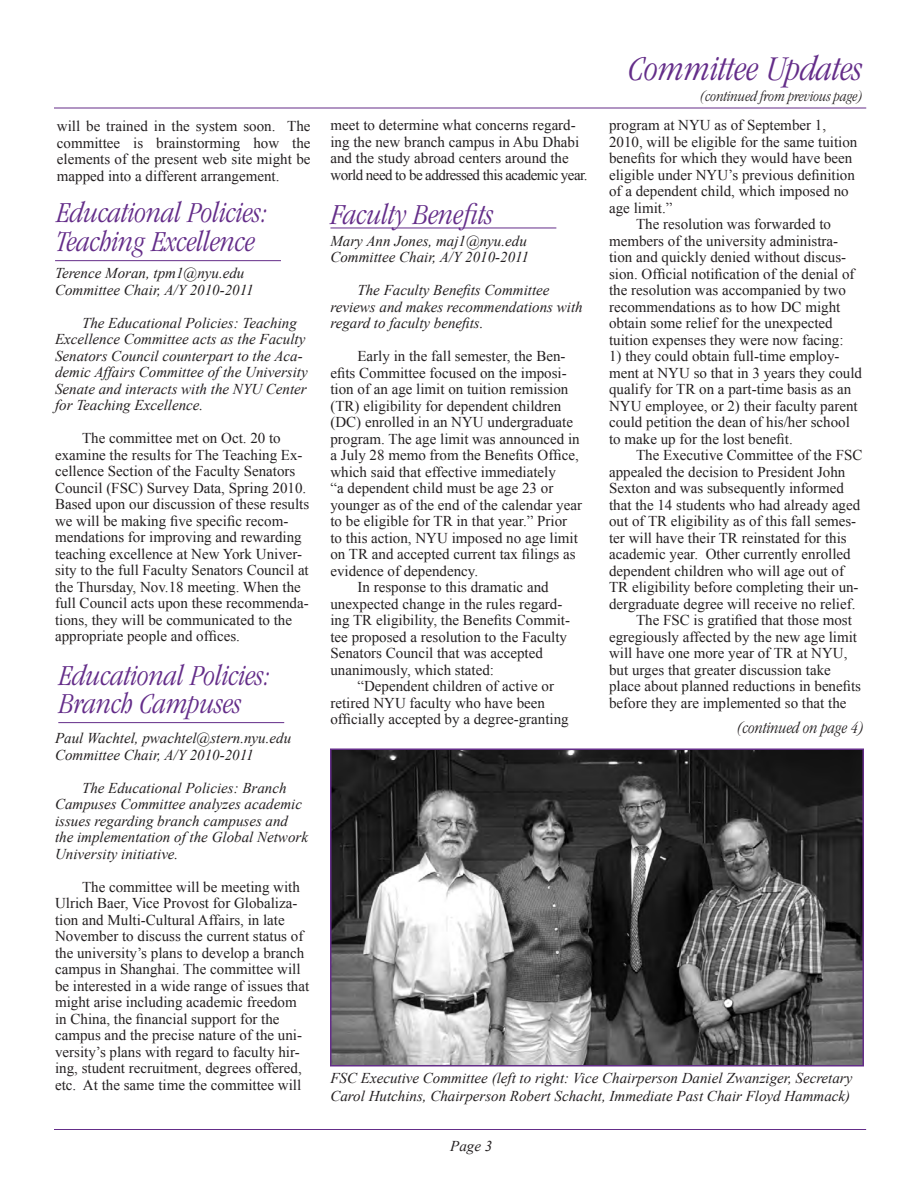
<style>
.page{position:relative;width:918px;height:1188px;background:#fff}
.page>*{position:absolute;margin:0;border:0;box-sizing:border-box;transform-origin:0 0}
.t1{font:italic 300 condensed 36px "ITC Garamond Std";color:#642d89}
.t2{font:italic 300 condensed 30px/28.5px "ITC Garamond Std";color:#642d89}
.t3{font:italic 300 condensed 16.5px "ITC Garamond Std";color:#231f20}
.HTML_Address{font:15px/16.5px "Times New Roman";color:#231f20}
.HTML_Address-2{font:italic 15px/16.5px "Times New Roman";color:#231f20}
.t4{font:italic 300 condensed 15px "ITC Garamond Std";color:#231f20}
</style>
<div class="page">
<img style="left:333px;top:751px;width:528px;height:312px">
<div style="left:330px;top:748px;width:534px;height:318px;border:2px solid #642d89"></div>
<hr style="left:54px;top:108px;width:812px;height:1px;background:#642d89">
<hr style="left:54px;top:1129px;width:812px;height:1px;background:#642d89">
<hr style="left:58px;top:722px;width:226px;height:1px;background:#642d89">
<hr style="left:330px;top:228px;width:226px;height:1px;background:#642d89">
<hr style="left:55px;top:260px;width:226px;height:1px;background:#642d89">
<p class="t1" style="left:629px;top:50px;width:235px">Committee Updates</p>
<p class="t4" style="left:701px;top:88px;width:163px">(continued from previous page)</p>
<p class="HTML_Address" style="left:609px;top:117px;width:250px">program at NYU as of September 1, 2010, will be eligible for the same tuition benefits for which they would have been eligible under NYU’s previous definition of a dependent child, which imposed no age limit.”</p>
<p class="HTML_Address" style="left:609px;top:216px;width:247px;text-indent:27px">The resolution was forwarded to members of the university administra&shy;tion and quickly denied without discus&shy;sion. Official notification of the denial of the resolution was accompanied by two recommendations as to how DC might obtain some relief for the unexpected tuition expenses they were now facing:</p>
<p class="HTML_Address" style="left:609px;top:348px;width:254px">1) they could obtain full-time employ&shy;ment at NYU so that in 3 years they could qualify for TR on a part-time basis as an NYU employee, or 2) their faculty parent could petition the dean of his/her school to make up for the lost benefit.</p>
<p class="HTML_Address" style="left:609px;top:447px;width:255px;text-indent:27px">The Executive Committee of the FSC appealed the decision to President John Sexton and was subsequently informed that the 14 students who had already aged out of TR eligibility as of this fall semes&shy;ter will have their TR reinstated for this academic year. Other currently enrolled dependent children who will age out of TR eligibility before completing their un&shy;dergraduate degree will receive no relief.</p>
<p class="HTML_Address" style="left:609px;top:612px;width:254px;text-indent:27px">The FSC is gratified that those most egregiously affected by the new age limit will have one more year of TR at NYU, but urges that greater discussion take place about planned reductions in benefits before they are implemented so that the</p>
<p class="HTML_Address" style="left:330px;top:117px;width:259px">meet to determine what concerns regard&shy;ing the new branch campus in Abu Dhabi and the study abroad centers around the world need to be addressed this academic year.</p>
<p class="HTML_Address" style="left:57px;top:118px;width:255px;text-align:justify">will be trained in the system soon. The committee is brainstorming how the elements of the present web site might be mapped into a different arrangement.</p>
<p class="t2" style="left:57px;top:199px;width:213px">Educational Policies:</p>
<p class="t2" style="left:331px;top:200px;width:164px">Faculty Benefits</p>
<p class="t2" style="left:57px;top:227px;width:200px">Teaching Excellence</p>
<p class="HTML_Address-2" style="left:55px;top:265px;width:191px">Terence Moran, tpm1@nyu.edu</p>
<p class="HTML_Address-2" style="left:55px;top:281px;width:200px">Committee Chair, A/Y 2010-2011</p>
<p class="HTML_Address-2" style="left:55px;top:314px;width:254px;text-indent:27px">The Educational Policies: Teaching Excellence Committee acts as the Faculty Senators Council counterpart to the Aca&shy;demic Affairs Committee of the University Senate and interacts with the NYU Center for Teaching Excellence.</p>
<p class="HTML_Address" style="left:55px;top:430px;width:256px;text-indent:27px">The committee met on Oct. 20 to examine the results for The Teaching Ex&shy;cellence Section of the Faculty Senators Council (FSC) Survey Data, Spring 2010.<br>Based upon our discussion of these results we will be making five specific recom&shy;mendations for improving and rewarding teaching excellence at New York Univer&shy;sity to the full Faculty Senators Council at the Thursday, Nov.18 meeting. When the full Council acts upon these recommenda&shy;tions, they will be communicated to the appropriate people and offices.</p>
<p class="HTML_Address-2" style="left:330px;top:232px;width:198px">Mary Ann Jones, maj1@nyu.edu</p>
<p class="HTML_Address-2" style="left:330px;top:249px;width:200px">Committee Chair, A/Y 2010-2011</p>
<p class="HTML_Address-2" style="left:330px;top:282px;width:254px;text-indent:27px">The Faculty Benefits Committee reviews and makes recommendations with regard to faculty benefits.</p>
<p class="HTML_Address" style="left:330px;top:348px;width:253px;text-indent:27px">Early in the fall semester, the Ben&shy;efits Committee focused on the imposi&shy;tion of an age limit on tuition remission (TR) eligibility for dependent children (DC) enrolled in an NYU undergraduate program. The age limit was announced in a July 28 memo from the Benefits Office, which said that effective immediately<br>“a dependent child must be age 23 or younger as of the end of the calendar year to be eligible for TR in that year.” Prior to this action, NYU imposed no age limit on TR and accepted current tax filings as evidence of dependency.</p>
<p class="HTML_Address" style="left:330px;top:579px;width:241px;text-indent:27px">In response to this dramatic and unexpected change in the rules regard&shy;ing TR eligibility, the Benefits Commit&shy;tee proposed a resolution to the Faculty Senators Council that was accepted unanimously, which stated:</p>
<p class="HTML_Address" style="left:330px;top:678px;width:240px;text-indent:27px">“Dependent children of active or retired NYU faculty who have been officially accepted by a degree-granting</p>
<p class="t2" style="left:59px;top:661px;width:213px">Educational Policies:<br>Branch Campuses</p>
<p class="t3" style="left:737px;top:719px;width:128px">(continued on page 4)</p>
<p class="HTML_Address-2" style="left:55px;top:730px;width:238px">Paul Wachtel, pwachtel@stern.nyu.edu</p>
<p class="HTML_Address-2" style="left:55px;top:746px;width:200px">Committee Chair, A/Y 2010-2011</p>
<p class="HTML_Address-2" style="left:55px;top:779px;width:254px;text-indent:27px">The Educational Policies: Branch Campuses Committee analyzes academic issues regarding branch campuses and the implementation of the Global Network University initiative.</p>
<p class="HTML_Address" style="left:55px;top:878px;width:256px;text-indent:27px">The committee will be meeting with Ulrich Baer, Vice Provost for Globaliza&shy;tion and Multi-Cultural Affairs, in late November to discuss the current status of the university’s plans to develop a branch campus in Shanghai. The committee will be interested in a wide range of issues that might arise including academic freedom in China, the financial support for the campus and the precise nature of the uni&shy;versity’s plans with regard to faculty hir&shy;ing, student recruitment, degrees offered, etc. At the same time the committee will</p>
<p class="HTML_Address-2" style="left:330px;top:1069px;width:524px;line-height:18px">FSC Executive Committee (left to right: Vice Chairperson Daniel Zwanziger, Secretary<br>Carol Hutchins, Chairperson Robert Schacht, Immediate Past Chair Floyd Hammack)</p>
<p class="HTML_Address-2" style="left:450px;top:1138px;width:44px">Page 3</p>
</div>
